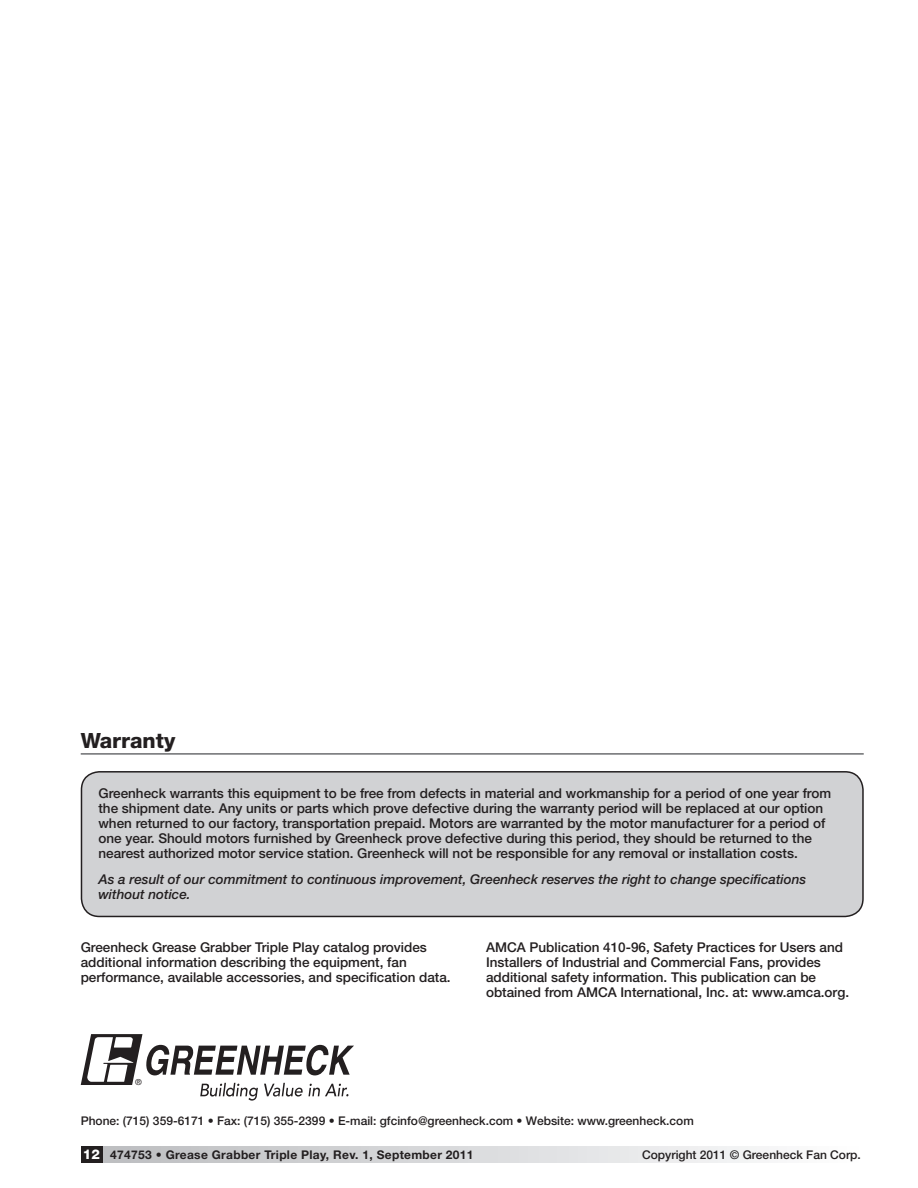
<style>
.page{position:relative;width:918px;height:1188px;background:#fff}
.page>*{position:absolute;margin:0;border:0;box-sizing:border-box;transform-origin:0 0}
.t1{font:800 21px "Helvetica Neue LT Std";color:#231f20}
.t2{font:500 13.5px/15px "Helvetica Neue LT Std";color:#231f20}
.t3{font:italic 500 13.5px/15px "Helvetica Neue LT Std";color:#231f20}
.t4{font:500 12px "Helvetica Neue LT Std";color:#231f20}
.t5{font:700 12px "Helvetica Neue LT Std";letter-spacing:.025em;color:#231f20}
.t6{font:8.25px "Helvetica";color:#231f20}
.s1{font-weight:800;font-size:13.5px;color:#fff}
</style>
<div class="page">
<div style="left:81px;top:1146px;width:32px;height:17px;background:#231f20"></div>
<div style="left:104px;top:1146px;width:760px;height:17px;background:linear-gradient(to right,#bcbdc0,#fdfdfe)"></div>
<div style="left:81px;top:772px;width:782px;height:144px;background:#d1d2d4;border-radius:18px"></div>
<div style="left:81px;top:771px;width:783px;height:146px;border:2px solid #231f20;border-radius:18px"></div>
<svg style="left:81px;top:1034px;width:273px;height:67px"></svg>
<hr style="left:81px;top:753px;width:783px;height:2px;background:#6c6d70">
<h1 class="t1" style="left:81px;top:728px;width:96px">Warranty</h1>
<p class="t2" style="left:98px;top:786px;width:734px">Greenheck warrants this equipment to be free from defects in material and workmanship for a period of one year from the shipment date. Any units or parts which prove defective during the warranty period will be replaced at our option when returned to our factory, transportation prepaid. Motors are warranted by the motor manufacturer for a period of one year. Should motors furnished by Greenheck prove defective during this period, they should be returned to the nearest authorized motor service station. Greenheck will not be responsible for any removal or installation costs.</p>
<p class="t3" style="left:98px;top:872px;width:709px">As a result of our commitment to continuous improvement, Greenheck reserves the right to change specifications without notice.</p>
<p class="t2" style="left:81px;top:939px;width:371px">Greenheck Grease Grabber Triple Play catalog provides additional information describing the equipment, fan performance, available accessories, and specification data.</p>
<p class="t2" style="left:486px;top:939px;width:365px">AMCA Publication 410-96, Safety Practices for Users and Installers of Industrial and Commercial Fans, provides additional safety information. This publication can be obtained from AMCA International, Inc. at: www.amca.org.</p>
<p class="t6" style="left:136px;top:1077px;width:8px">®</p>
<p class="t4" style="left:81px;top:1113px;width:615px">Phone: (715) 359-6171 • Fax: (715) 355-2399 • E-mail: gfcinfo@greenheck.com • Website: www.greenheck.com</p>
<p class="t5" style="left:83px;top:1147px;width:392px"><span class="s1">12</span> 474753 • Grease Grabber Triple Play, Rev. 1, September 2011</p>
<p class="t4" style="left:642px;top:1147px;width:220px">Copyright 2011 © Greenheck Fan Corp.</p>
</div>
